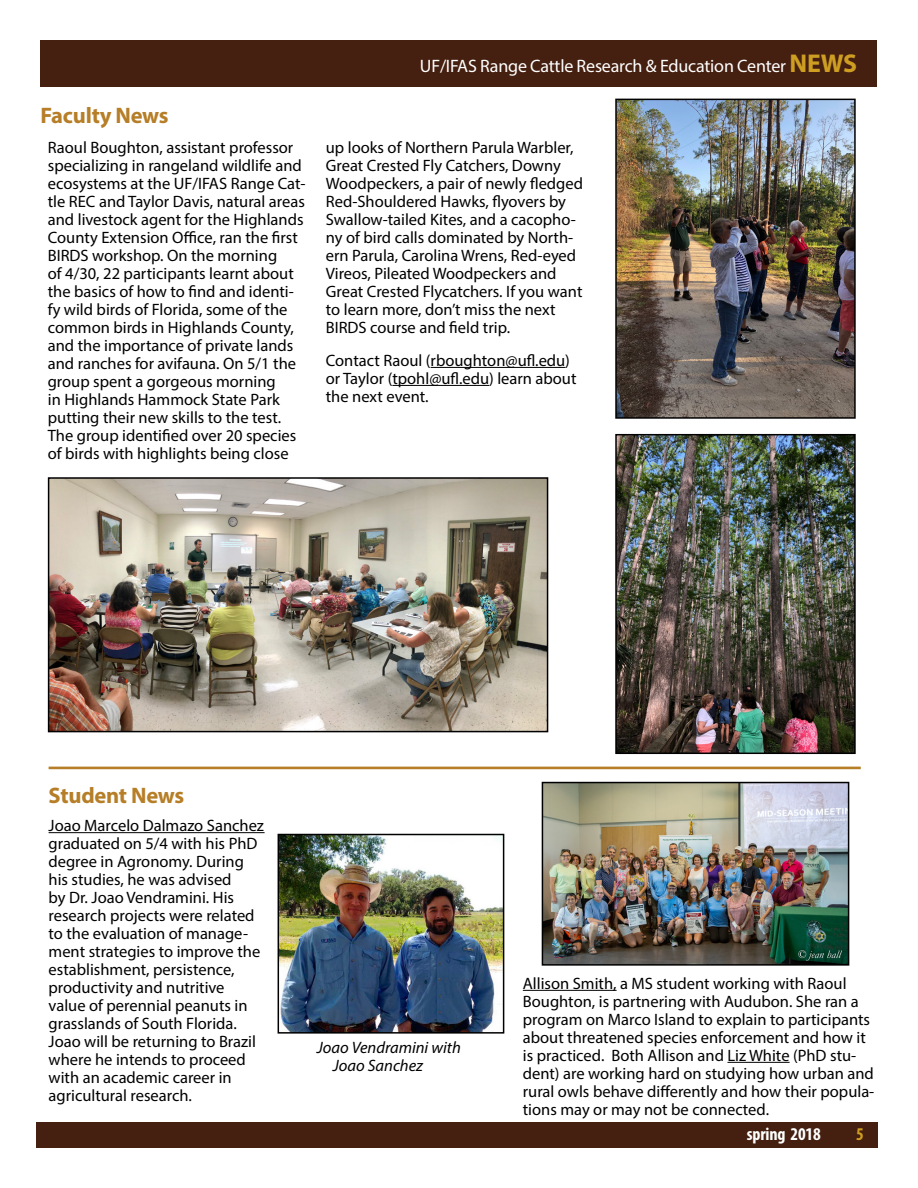
<style>
.page{position:relative;width:918px;height:1188px;background:#fff}
.page>*{position:absolute;margin:0;border:0;box-sizing:border-box;transform-origin:0 0}
.t1{font:700 22.5px "Myriad Pro";letter-spacing:-.01em;color:#b67e27}
.t2{font:18px "Myriad Pro";letter-spacing:-.01em;color:#fff}
.t3{font:700 condensed 18px "Myriad Pro";letter-spacing:-.01em;color:#fff}
.t4{font:700 condensed 18px "Myriad Pro";color:#ce9e22}
.t5{font:16.5px/18px "Myriad Pro";color:#000}
.t6{font:italic 16.5px/18px "Myriad Pro";color:#000}
.s1{font-weight:700;font-size:25.8px;color:#ce9e22}
</style>
<div class="page">
<div style="left:40px;top:40px;width:838px;height:47px;background:#451f0f"></div>
<div style="left:36px;top:1122px;width:842px;height:26px;background:#451f0f"></div>
<hr style="left:49px;top:832px;width:216px;height:1px;background:#000">
<img style="left:281px;top:837px;width:220px;height:194px">
<div style="left:278px;top:834px;width:226px;height:200px;border:2px solid #000"></div>
<hr style="left:49px;top:767px;width:812px;height:2px;background:#b67e27">
<hr style="left:431px;top:367px;width:134px;height:1px;background:#000">
<hr style="left:392px;top:385px;width:97px;height:1px;background:#000">
<img style="left:51px;top:480px;width:494px;height:249px">
<div style="left:48px;top:477px;width:500px;height:255px;border:2px solid #000"></div>
<img style="left:618px;top:102px;width:235px;height:314px">
<div style="left:615px;top:99px;width:241px;height:320px;border:2px solid #000"></div>
<img style="left:618px;top:437px;width:235px;height:314px">
<div style="left:615px;top:434px;width:241px;height:320px;border:2px solid #000"></div>
<img style="left:545px;top:785px;width:301px;height:178px">
<div style="left:542px;top:782px;width:307px;height:184px;border:2px solid #000"></div>
<hr style="left:523px;top:990px;width:94px;height:1px;background:#000">
<hr style="left:727px;top:1062px;width:63px;height:1px;background:#000">
<p class="t2" style="left:420px;top:55px;width:439px">UF/IFAS Range Cattle Research &amp; Education Center <span class="s1">NEWS</span></p>
<h1 class="t1" style="left:40px;top:100px;width:129px">Faculty News</h1>
<p class="t5" style="left:48px;top:138px;width:259px">Raoul Boughton, assistant professor specializing in rangeland wildlife and ecosystems at the UF/IFAS Range Cat&shy;tle REC and Taylor Davis, natural areas and livestock agent for the Highlands County Extension Office, ran the first BIRDS workshop. On the morning<br>of 4/30, 22 participants learnt about the basics of how to find and identi&shy;fy wild birds of Florida, some of the common birds in Highlands County, and the importance of private lands and ranches for avifauna. On 5/1 the group spent a gorgeous morning<br>in Highlands Hammock State Park putting their new skills to the test.<br>The group identified over 20 species of birds with highlights being close</p>
<p class="t5" style="left:326px;top:138px;width:259px">up looks of Northern Parula Warbler, Great Crested Fly Catchers, Downy Woodpeckers, a pair of newly fledged Red-Shouldered Hawks, flyovers by Swallow-tailed Kites, and a cacopho&shy;ny of bird calls dominated by North&shy;ern Parula, Carolina Wrens, Red-eyed Vireos, Pileated Woodpeckers and Great Crested Flycatchers. If you want to learn more, don’t miss the next BIRDS course and field trip.</p>
<p class="t5" style="left:326px;top:351px;width:252px">Contact Raoul (rboughton@ufl.edu) or Taylor (tpohl@ufl.edu) learn about the next event.</p>
<h1 class="t1" style="left:49px;top:781px;width:137px">Student News</h1>
<p class="t5" style="left:49px;top:816px;width:217px">Joao Marcelo Dalmazo Sanchez graduated on 5/4 with his PhD degree in Agronomy. During his studies, he was advised<br>by Dr. Joao Vendramini. His research projects were related to the evaluation of manage&shy;ment strategies to improve the establishment, persistence, productivity and nutritive value of perennial peanuts in grasslands of South Florida.<br>Joao will be returning to Brazil where he intends to proceed with an academic career in agricultural research.</p>
<p class="t6" style="left:333px;top:1038px;width:129px;text-indent:-16px">Joao Vendramini with<br>Joao Sanchez</p>
<p class="t5" style="left:523px;top:974px;width:353px">Allison Smith, a MS student working with Raoul Boughton, is partnering with Audubon. She ran a program on Marco Island to explain to participants about threatened species enforcement and how it is practiced. Both Allison and Liz White (PhD stu&shy;dent) are working hard on studying how urban and rural owls behave differently and how their popula&shy;tions may or may not be connected.</p>
<p class="t3" style="left:747px;top:1122px;width:75px">spring 2018</p>
<p class="t4" style="left:856px;top:1122px;width:9px">5</p>
</div>
